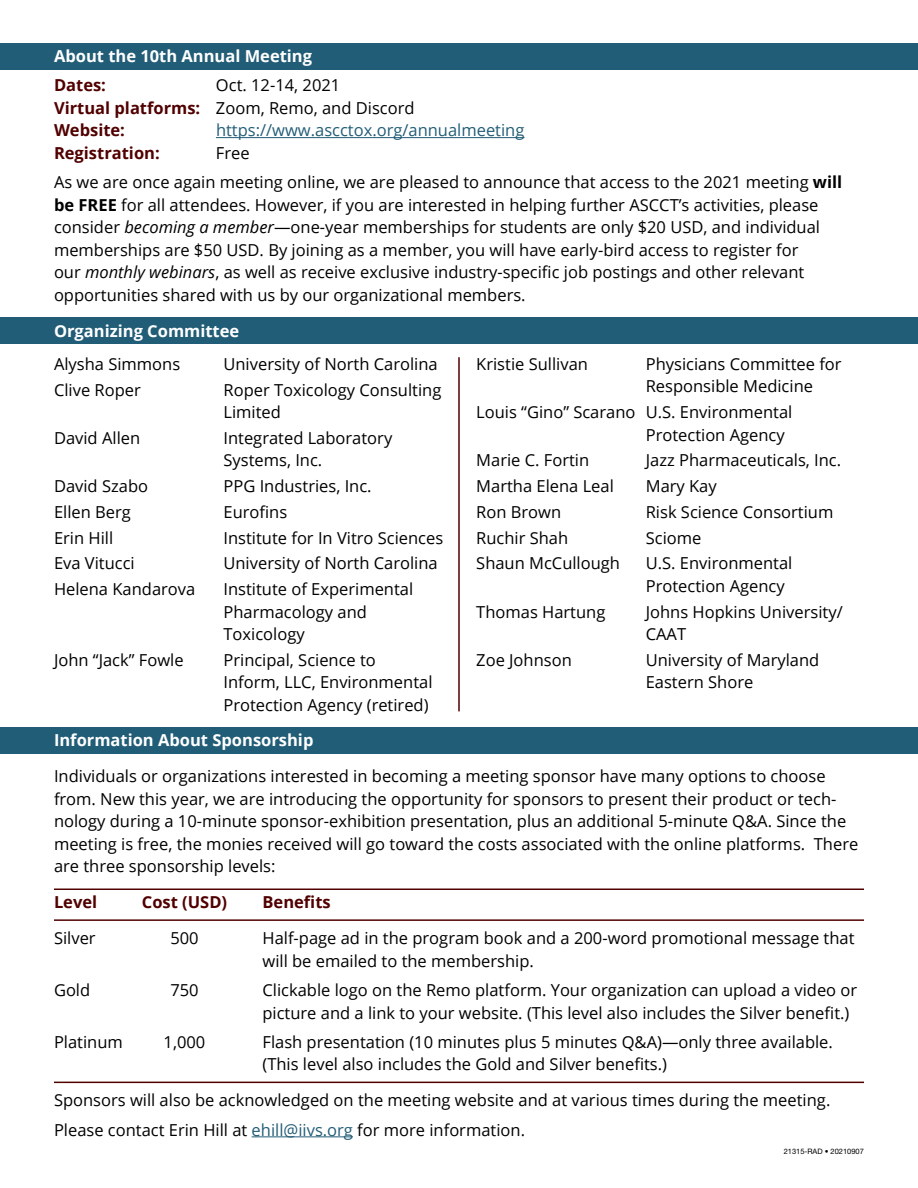
<style>
.page{position:relative;width:918px;height:1188px;background:#fff}
.page>*{position:absolute;margin:0;border:0;box-sizing:border-box;transform-origin:0 0}
.t1{font:16.5px/22.5px "Open Sans";color:#000}
.t2{font:700 16.5px "Open Sans";color:#fff}
.t3{font:700 16.5px "Open Sans";color:#510000}
.t4{font:16.5px "Open Sans";color:#225d77}
.t5{font:7.5px "Helvetica Neue LT Std";color:#000}
.s1{font-weight:700;color:#510000}
.s2{font-weight:700}
.s3{font-style:italic}
.s4{color:#225d77}
</style>
<div class="page">
<div style="left:0;top:727px;width:918px;height:27px;background:#225d77"></div>
<div style="left:0;top:317px;width:918px;height:27px;background:#225d77"></div>
<div style="left:0;top:43px;width:918px;height:27px;background:#225d77"></div>
<hr style="left:216px;top:137px;width:308px;height:1px;background:#225d77">
<hr style="left:252px;top:1136px;width:101px;height:1px;background:#225d77">
<hr style="left:54px;top:889px;width:810px;height:1px;background:#510000">
<hr style="left:54px;top:919px;width:810px;height:2px;background:#510000">
<hr style="left:54px;top:1082px;width:810px;height:1px;background:#510000">
<hr style="left:458px;top:357px;width:2px;height:354px;background:#510000">
<p class="t2" style="left:54px;top:44px;width:260px">About the 10th Annual Meeting</p>
<p class="t3" style="left:54px;top:74px;width:53px">Dates:</p>
<p class="t1" style="left:216px;top:74px;width:126px">Oct. 12-14, 2021</p>
<p class="t1" style="left:54px;top:96px;width:362px"><span class="s1">Virtual platforms:</span> Zoom, Remo, and Discord</p>
<p class="t3" style="left:54px;top:119px;width:72px">Website:</p>
<p class="t4" style="left:216px;top:119px;width:310px">https://www.ascctox.org/annualmeeting</p>
<p class="t3" style="left:54px;top:141px;width:107px">Registration:</p>
<p class="t1" style="left:216px;top:141px;width:35px">Free</p>
<p class="t1" style="left:54px;top:170px;width:790px">As we are once again meeting online, we are pleased to announce that access to the 2021 meeting <span class="s2">will be FREE</span> for all attendees. However, if you are interested in helping further ASCCT’s activities, please consider <span class="s3">becoming a member</span>—one-year memberships for students are only $20 USD, and individual memberships are $50 USD. By joining as a member, you will have early-bird access to register for<br>our <span class="s3">monthly webinars</span>, as well as receive exclusive industry-specific job postings and other relevant opportunities shared with us by our organizational members.</p>
<p class="t2" style="left:54px;top:319px;width:187px">Organizing Committee</p>
<p class="t1" style="left:476px;top:352px;width:113px">Kristie Sullivan</p>
<p class="t1" style="left:646px;top:352px;width:197px">Physicians Committee for<br>Responsible Medicine</p>
<p class="t1" style="left:646px;top:400px;width:148px;text-indent:-170px">Louis “Gino” Scarano U.S. Environmental<br>Protection Agency</p>
<p class="t1" style="left:476px;top:449px;width:114px">Marie C. Fortin</p>
<p class="t1" style="left:646px;top:449px;width:197px">Jazz Pharmaceuticals, Inc.</p>
<p class="t1" style="left:476px;top:474px;width:139px">Martha Elena Leal</p>
<p class="t1" style="left:646px;top:474px;width:73px">Mary Kay</p>
<p class="t1" style="left:476px;top:500px;width:86px">Ron Brown</p>
<p class="t1" style="left:646px;top:500px;width:189px">Risk Science Consortium</p>
<p class="t1" style="left:476px;top:526px;width:94px">Ruchir Shah</p>
<p class="t1" style="left:646px;top:526px;width:57px">Sciome</p>
<p class="t1" style="left:476px;top:552px;width:145px">Shaun McCullough</p>
<p class="t1" style="left:646px;top:552px;width:148px">U.S. Environmental<br>Protection Agency</p>
<p class="t1" style="left:476px;top:600px;width:131px">Thomas Hartung</p>
<p class="t1" style="left:646px;top:600px;width:198px">Johns Hopkins University/<br>CAAT</p>
<p class="t1" style="left:476px;top:648px;width:97px">Zoe Johnson</p>
<p class="t1" style="left:646px;top:648px;width:175px">University of Maryland<br>Eastern Shore</p>
<p class="t1" style="left:54px;top:352px;width:128px">Alysha Simmons</p>
<p class="t1" style="left:224px;top:352px;width:216px">University of North Carolina</p>
<p class="t1" style="left:54px;top:378px;width:88px">Clive Roper</p>
<p class="t1" style="left:224px;top:378px;width:219px">Roper Toxicology Consulting<br>Limited</p>
<p class="t1" style="left:54px;top:426px;width:88px">David Allen</p>
<p class="t1" style="left:224px;top:426px;width:170px">Integrated Laboratory<br>Systems, Inc.</p>
<p class="t1" style="left:54px;top:474px;width:96px">David Szabo</p>
<p class="t1" style="left:224px;top:474px;width:150px">PPG Industries, Inc.</p>
<p class="t1" style="left:54px;top:500px;width:78px">Ellen Berg</p>
<p class="t1" style="left:224px;top:500px;width:65px">Eurofins</p>
<p class="t1" style="left:54px;top:526px;width:61px">Erin Hill</p>
<p class="t1" style="left:224px;top:526px;width:221px">Institute for In Vitro Sciences</p>
<p class="t1" style="left:54px;top:552px;width:82px">Eva Vitucci</p>
<p class="t1" style="left:224px;top:552px;width:216px">University of North Carolina</p>
<p class="t1" style="left:54px;top:577px;width:143px">Helena Kandarova</p>
<p class="t1" style="left:224px;top:577px;width:191px">Institute of Experimental<br>Pharmacology and<br>Toxicology</p>
<p class="t1" style="left:54px;top:648px;width:131px">John “Jack” Fowle</p>
<p class="t1" style="left:224px;top:648px;width:211px">Principal, Science to<br>Inform, LLC, Environmental<br>Protection Agency (retired)</p>
<p class="t2" style="left:54px;top:729px;width:261px">Information About Sponsorship</p>
<p class="t1" style="left:54px;top:765px;width:806px">Individuals or organizations interested in becoming a meeting sponsor have many options to choose from. New this year, we are introducing the opportunity for sponsors to present their product or tech&shy;nology during a 10-minute sponsor-exhibition presentation, plus an additional 5-minute Q&amp;A. Since the meeting is free, the monies received will go toward the costs associated with the online platforms. There are three sponsorship levels:</p>
<p class="t3" style="left:54px;top:891px;width:45px">Level</p>
<p class="t3" style="left:142px;top:891px;width:87px">Cost (USD)</p>
<p class="t3" style="left:262px;top:891px;width:70px">Benefits</p>
<p class="t1" style="left:54px;top:927px;width:43px">Silver</p>
<p class="t1" style="left:170px;top:927px;width:30px">500</p>
<p class="t1" style="left:262px;top:927px;width:594px">Half-page ad in the program book and a 200-word promotional message that will be emailed to the membership.</p>
<p class="t1" style="left:54px;top:978px;width:38px">Gold</p>
<p class="t1" style="left:170px;top:978px;width:30px">750</p>
<p class="t1" style="left:262px;top:978px;width:596px">Clickable logo on the Remo platform. Your organization can upload a video or picture and a link to your website. (This level also includes the Silver benefit.)</p>
<p class="t1" style="left:54px;top:1030px;width:70px">Platinum</p>
<p class="t1" style="left:164px;top:1030px;width:43px">1,000</p>
<p class="t1" style="left:262px;top:1030px;width:572px">Flash presentation (10 minutes plus 5 minutes Q&amp;A)—only three available. (This level also includes the Gold and Silver benefits.)</p>
<p class="t1" style="left:54px;top:1089px;width:778px">Sponsors will also be acknowledged on the meeting website and at various times during the meeting.</p>
<p class="t1" style="left:54px;top:1118px;width:473px">Please contact Erin Hill at <span class="s4">ehill@iivs.org</span> for more information.</p>
<p class="t5" style="left:784px;top:1147px;width:82px">21315-RAD • 20210907</p>
</div>
